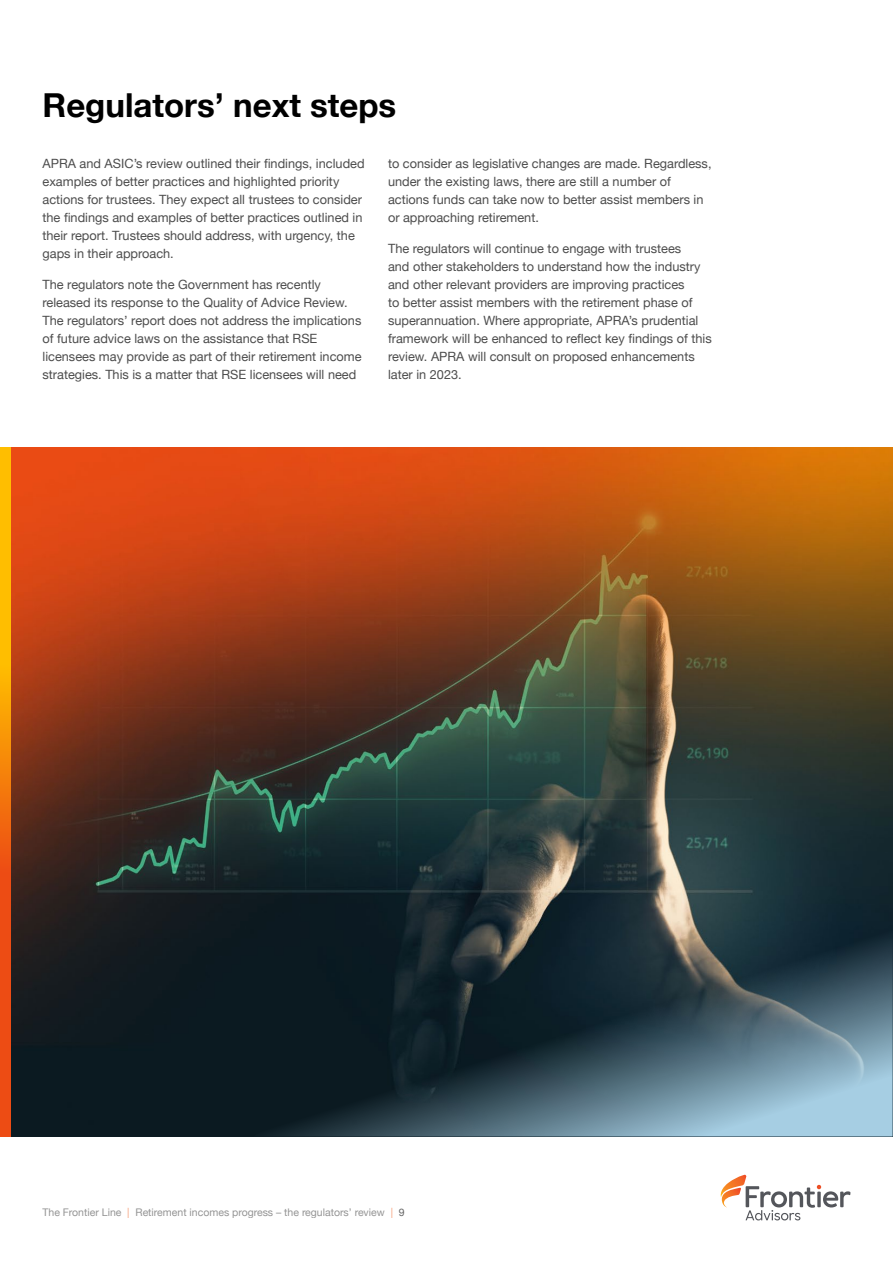
<style>
.page{position:relative;width:893px;height:1263px;background:#fff}
.page>*{position:absolute;margin:0;border:0;box-sizing:border-box;transform-origin:0 0}
.t1{font:700 33px "Helvetica Neue";color:#000}
.t2{font:12.75px/18px "Helvetica Neue";color:#4d4d4d}
.t3{font:10.5px "Helvetica Neue";color:#4d4d4d}
.s1{color:#f16122}
.s2{color:#000}
</style>
<div class="page">
<img style="left:11px;top:447px;width:882px;height:689px">
<svg style="left:0;top:447px;width:11px;height:689px;background:#f5810a"></svg>
<svg style="left:253px;top:694px;width:640px;height:442px;background:#314346"></svg>
<svg style="left:721px;top:1175px;width:129px;height:45px"></svg>
<h1 class="t1" style="left:43px;top:80px;width:355px">Regulators’ next steps</h1>
<p class="t2" style="left:43px;top:156px;width:324px">APRA and ASIC’s review outlined their findings, included examples of better practices and highlighted priority actions for trustees. They expect all trustees to consider the findings and examples of better practices outlined in their report. Trustees should address, with urgency, the gaps in their approach.</p>
<p class="t2" style="left:43px;top:276px;width:321px">The regulators note the Government has recently released its response to the Quality of Advice Review.<br>The regulators’ report does not address the implications of future advice laws on the assistance that RSE licensees may provide as part of their retirement income strategies. This is a matter that RSE licensees will need</p>
<p class="t2" style="left:388px;top:156px;width:325px">to consider as legislative changes are made. Regardless, under the existing laws, there are still a number of actions funds can take now to better assist members in or approaching retirement.</p>
<p class="t2" style="left:388px;top:240px;width:325px">The regulators will continue to engage with trustees<br>and other stakeholders to understand how the industry and other relevant providers are improving practices<br>to better assist members with the retirement phase of superannuation. Where appropriate, APRA’s prudential framework will be enhanced to reflect key findings of this review. APRA will consult on proposed enhancements later in 2023.</p>
<p class="t3" style="left:43px;top:1204px;width:364px">The Frontier Line <span class="s1">|</span> Retirement incomes progress – the regulators’ review <span class="s1">|</span> <span class="s2">9</span></p>
</div>
